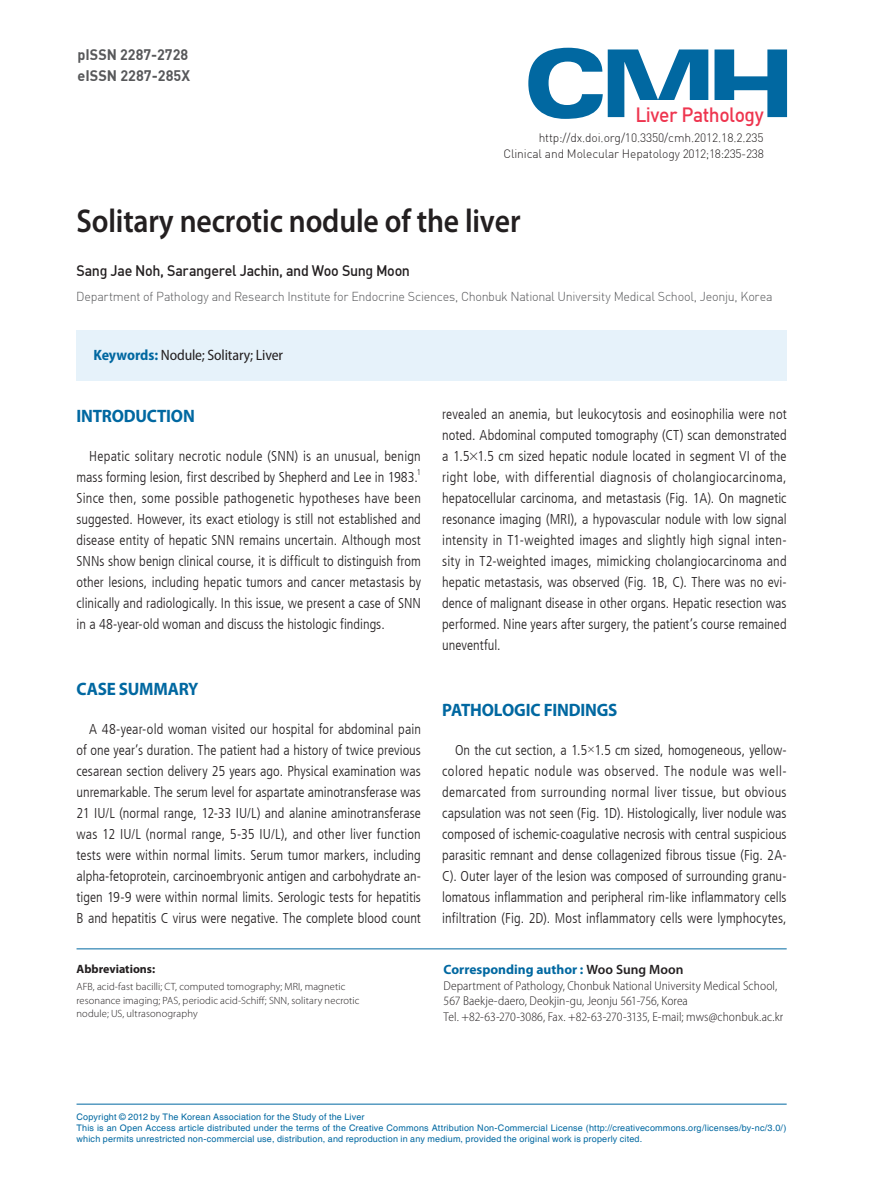
<style>
.page{position:relative;width:893px;height:1191px;background:#fff}
.page>*{position:absolute;margin:0;border:0;box-sizing:border-box;transform-origin:0 0}
.타이틀제목-s{font:600 33px "Myriad Pro";letter-spacing:-.005em;color:#231f20;scale:.9 1}
.t1{font:20.25px "Dinmed";letter-spacing:-.025em;color:#ee354f;scale:.95 1}
.파랑제목-s{font:700 18px "Myriad Pro";letter-spacing:-.01em;color:#0168a1;scale:.95 1}
.이름-s{font:15px "Dinmed";letter-spacing:-.025em;color:#231f20;scale:.95 1}
.초록-s{font:semi-condensed 15px "Myriad Pro";letter-spacing:-.01em;color:#231f20}
.정규{font:15px "Dinbol";color:#57585a;scale:.95 1}
.정규-2{font:15px "Dinbol";color:#57585a;scale:.96 1}
.본문_영문_-s{font:300 condensed 14.25px/21px "Frutiger LT";letter-spacing:.005em;color:#231f20;text-align:justify}
.t2{font:700 13.5px "Myriad Pro";color:#0168a1}
.교신저자-s{font:300 semi-condensed 12.75px/15.3px "Myriad Pro";color:#231f20}
.소속-s{font:12.75px "Dinlig";letter-spacing:-.025em;color:#57585a}
.t3{font:12px "Dinlig";letter-spacing:-.01em;color:#231f20}
.t4{font:700 12px "Myriad Pro";color:#231f20}
.t5{font:300 10.5px/13.5px "Myriad Pro";letter-spacing:.01em;color:#231f20}
.t6{font:9px/10.8px "Helvetica";letter-spacing:.02em;color:#0168a1}
.본문_영문_-s-2{font:300 condensed 8.25px "Frutiger LT";color:#231f20}
.s1{font-weight:700;color:#0168a1}
.s2{font-family:"Myriad Pro";font-stretch:normal}
.s3{font-family:"Times New Roman";font-weight:400;font-stretch:normal}
.s4{font-weight:600;color:#231f20}
</style>
<div class="page">
<hr style="left:77px;top:948px;width:710px;height:1px;background:#0168a1">
<hr style="left:77px;top:1103px;width:710px;height:1px;background:#0168a1">
<svg style="left:528px;top:48px;width:259px;height:71px"></svg>
<div style="left:635px;top:101px;width:129px;height:31px;background:#fff"></div>
<div style="left:77px;top:331px;width:710px;height:50px;background:#e6f2fa"></div>
<p class="정규" style="left:78px;top:45px;width:118px">pISSN 2287-2728</p>
<p class="정규-2" style="left:78px;top:66px;width:119px">eISSN 2287-285X</p>
<p class="t1" style="left:635px;top:102px;width:137px">Liver Pathology</p>
<p class="t3" style="left:539px;top:130px;width:227px">http://dx.doi.org/10.3350/cmh.2012.18.2.235</p>
<p class="t3" style="left:503px;top:146px;width:262px">Clinical and Molecular Hepatology 2012;18:235-238</p>
<p class="타이틀제목-s" style="left:77px;top:200px;width:495px">Solitary necrotic nodule of the liver</p>
<p class="이름-s" style="left:76px;top:260px;width:353px">Sang Jae Noh, Sarangerel Jachin, and Woo Sung Moon</p>
<p class="소속-s" style="left:76px;top:288px;width:698px">Department of Pathology and Research Institute for Endocrine Sciences, Chonbuk National University Medical School, Jeonju, Korea</p>
<p class="초록-s" style="left:94px;top:346px;width:191px"><span class="s1">Keywords:</span> Nodule; Solitary; Liver</p>
<p class="파랑제목-s" style="left:77px;top:404px;width:126px">INTRODUCTION</p>
<p class="본문_영문_-s" style="left:77px;top:445px;width:346px;text-align:right">Hepatic solitary necrotic nodule (SNN) is an unusual, benign mass forming lesion, first described by Shepherd and Lee in 1983.</p>
<p class="본문_영문_-s-2" style="left:417px;top:467px;width:5px">1</p>
<p class="본문_영문_-s" style="left:77px;top:487px;width:346px">Since then, some possible pathogenetic hypotheses have been suggested. However, its exact etiology is still not established and disease entity of hepatic SNN remains uncertain. Although most SNNs show benign clinical course, it is difficult to distinguish from other lesions, including hepatic tumors and cancer metastasis by clinically and radiologically. In this issue, we present a case of SNN in a 48-year-old woman and discuss the histologic findings.</p>
<p class="파랑제목-s" style="left:77px;top:677px;width:130px">CASE SUMMARY</p>
<p class="본문_영문_-s" style="left:77px;top:719px;width:346px;text-indent:13px">A 48-year-old woman visited our hospital for abdominal pain of one year’s duration. The patient had a history of twice previous cesarean section delivery 25 years ago. Physical examination was unremarkable. The serum level for aspartate aminotransferase was 21 IU/L (normal range, 12-33 IU/L) and alanine aminotransferase was 12 IU/L (normal range, 5-35 IU/L), and other liver function tests were within normal limits. Serum tumor markers, including alpha-fetoprotein, carcinoembryonic antigen and carbohydrate an&shy;tigen 19-9 were within normal limits. Serologic tests for hepatitis B and hepatitis C virus were negative. The complete blood count</p>
<p class="t4" style="left:77px;top:961px;width:80px">Abbreviations:</p>
<p class="t5" style="left:77px;top:980px;width:285px">AFB, acid-fast bacilli; CT, computed tomography; MRI, magnetic resonance imaging; PAS, periodic acid-Schiff; SNN, solitary necrotic nodule; US, ultrasonography</p>
<p class="본문_영문_-s" style="left:442px;top:403px;width:346px">revealed an anemia, but leukocytosis and eosinophilia were not noted. Abdominal computed tomography (CT) scan demonstrated a 1.5<span class="s2">×</span>1.5 cm sized hepatic nodule located in segment VI of the right lobe, with differential diagnosis of cholangiocarcinoma, hepatocellular carcinoma, and metastasis (Fig. 1A). On magnetic resonance imaging (MRI), a hypovascular nodule with low signal intensity in T1-weighted images and slightly high signal inten&shy;sity in T2-weighted images, mimicking cholangiocarcinoma and hepatic metastasis, was observed (Fig. 1B, C). There was no evi&shy;dence of malignant disease in other organs. Hepatic resection was performed. Nine years after surgery, the patient’s course remained uneventful.</p>
<p class="파랑제목-s" style="left:442px;top:698px;width:186px">PATHOLOGIC FINDINGS</p>
<p class="본문_영문_-s" style="left:442px;top:739px;width:346px;text-indent:13px">On the cut section, a 1.5<span class="s3">×</span>1.5 cm sized, homogeneous, yellow&shy;colored hepatic nodule was observed. The nodule was well&shy;demarcated from surrounding normal liver tissue, but obvious capsulation was not seen (Fig. 1D). Histologically, liver nodule was composed of ischemic-coagulative necrosis with central suspicious parasitic remnant and dense collagenized fibrous tissue (Fig. 2A-C). Outer layer of the lesion was composed of surrounding granu&shy;lomatous inflammation and peripheral rim-like inflammatory cells infiltration (Fig. 2D). Most inflammatory cells were lymphocytes,</p>
<p class="t2" style="left:444px;top:961px;width:241px">Corresponding author : <span class="s4">Woo Sung Moon</span></p>
<p class="교신저자-s" style="left:444px;top:978px;width:335px">Department of Pathology, Chonbuk National University Medical School,<br>567 Baekje-daero, Deokjin-gu, Jeonju 561-756, Korea</p>
<p class="교신저자-s" style="left:444px;top:1008px;width:341px">Tel. +82-63-270-3086, Fax. +82-63-270-3135, E-mail; mws@chonbuk.ac.kr</p>
<p class="t6" style="left:77px;top:1111px;width:290px">Copyright © 2012 by The Korean Association for the Study of the Liver</p>
<p class="t6" style="left:77px;top:1122px;width:711px">This is an Open Access article distributed under the terms of the Creative Commons Attribution Non-Commercial License (http://creativecommons.org/licenses/by-nc/3.0/) which permits unrestricted non-commercial use, distribution, and reproduction in any medium, provided the original work is properly cited.</p>
</div>
